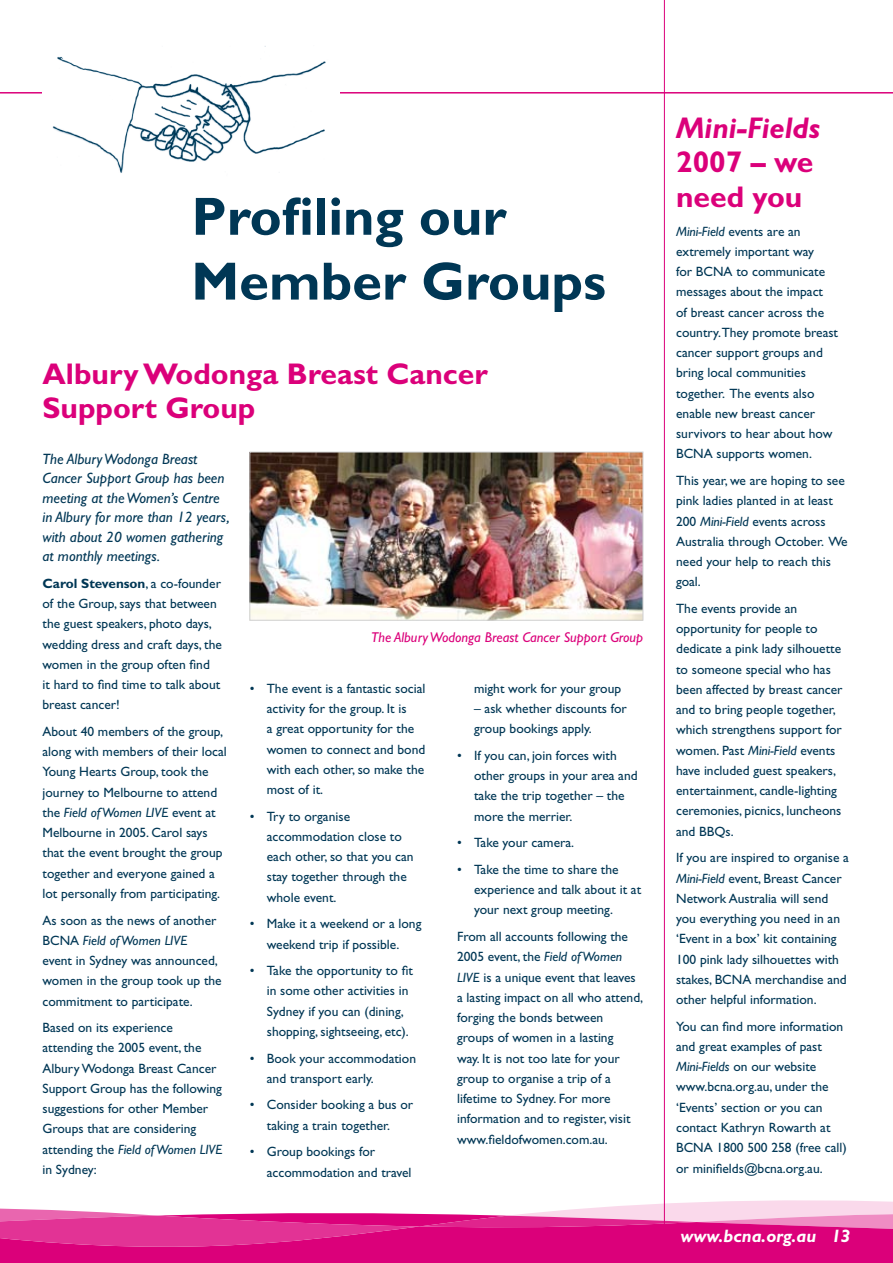
<style>
.page{position:relative;width:893px;height:1263px;background:#fff}
.page>*{position:absolute;margin:0;border:0;box-sizing:border-box;transform-origin:0 0}
.t1{font:700 54px/64.8px "Gill Sans";color:#003755}
.t2{font:700 30px/34.5px "Gill Sans";color:#db007a}
.t3{font:italic 700 30px "Gill Sans";color:#db007a}
.t4{font:italic 700 18px "Gill Sans";color:#fff}
.t5{font:italic 15px/19.5px "Gill Sans";color:#003755}
.t6{font:italic 14.25px "Gill Sans";color:#db007a}
.t7{font:13.5px/20.2px "Gill Sans";color:#003755}
.s1{font-weight:700}
.s2{font-style:italic}
</style>
<div class="page">
<hr style="left:0;top:92px;width:893px;height:2px;background:#db007a">
<svg style="left:0;top:1194px;width:893px;height:69px"></svg>
<img style="left:43px;top:46px;width:297px;height:127px">
<img style="left:252px;top:454px;width:389px;height:164px">
<div style="left:250px;top:452px;width:393px;height:168px;border:1px solid #cfd0d1"></div>
<hr style="left:664px;top:0;width:1px;height:1250px;background:#db007a">
<h1 class="t1" style="left:191px;top:183px;width:416px">Profiling our<br>Member Groups</h1>
<h2 class="t2" style="left:43px;top:356px;width:447px">Albury Wodonga Breast Cancer<br>Support Group</h2>
<p class="t5" style="left:43px;top:449px;width:189px">The Albury Wodonga Breast<br>Cancer Support Group has been meeting at the Women’s Centre in Albury for more than 12 years, with about 20 women gathering at monthly meetings.</p>
<p class="t7" style="left:43px;top:573px;width:181px"><span class="s1">Carol Stevenson</span>, a co-founder of the Group, says that between the guest speakers, photo days, wedding dress and craft days, the women in the group often find<br>it hard to find time to talk about breast cancer!</p>
<p class="t7" style="left:43px;top:721px;width:186px">About 40 members of the group, along with members of their local<br>Young Hearts Group, took the journey to Melbourne to attend the <span class="s2">Field of Women LIVE</span> event at<br>Melbourne in 2005. Carol says that the event brought the group together and everyone gained a lot personally from participating.</p>
<p class="t7" style="left:43px;top:910px;width:181px">As soon as the news of another<br>BCNA <span class="s2">Field of Women LIVE<br></span>event in Sydney was announced, women in the group took up the commitment to participate.</p>
<p class="t7" style="left:43px;top:1017px;width:181px">Based on its experience attending the 2005 event, the<br>Albury Wodonga Breast Cancer<br>Support Group has the following suggestions for other Member<br>Groups that are considering attending the <span class="s2">Field of Women LIVE </span>in Sydney:</p>
<p class="t6" style="left:371px;top:629px;width:273px">The Albury Wodonga Breast Cancer Support Group</p>
<p class="t7" style="left:267px;top:678px;width:160px;text-indent:-17px">• The event is a fantastic social activity for the group. It is<br>a great opportunity for the women to connect and bond with each other, so make the most of it.</p>
<p class="t7" style="left:267px;top:806px;width:148px;text-indent:-17px">• Try to organise accommodation close to each other, so that you can stay together through the whole event.</p>
<p class="t7" style="left:250px;top:913px;width:173px;text-align:center">• Make it a weekend or a long weekend trip if possible.</p>
<p class="t7" style="left:267px;top:960px;width:148px;text-indent:-17px">• Take the opportunity to fit in some other activities in<br>Sydney if you can (dining, shopping, sightseeing, etc).</p>
<p class="t7" style="left:267px;top:1048px;width:151px;text-indent:-17px">• Book your accommodation and transport early.</p>
<p class="t7" style="left:250px;top:1095px;width:165px;text-align:center">• Consider booking a bus or taking a train together.</p>
<p class="t7" style="left:267px;top:1141px;width:146px;text-indent:-17px">• Group bookings for accommodation and travel</p>
<p class="t7" style="left:474px;top:678px;width:149px">might work for your group</p>
<p class="t7" style="left:474px;top:698px;width:154px">– ask whether discounts for group bookings apply.</p>
<p class="t7" style="left:474px;top:745px;width:165px;text-indent:-17px">• If you can, join forces with other groups in your area and take the trip together – the more the merrier.</p>
<p class="t7" style="left:457px;top:832px;width:119px">• Take your camera.</p>
<p class="t7" style="left:474px;top:859px;width:169px;text-indent:-17px">• Take the time to share the experience and talk about it at your next group meeting.</p>
<p class="t7" style="left:457px;top:926px;width:188px">From all accounts following the<br>2005 event, the <span class="s2">Field of Women<br>LIVE</span> is a unique event that leaves a lasting impact on all who attend, forging the bonds between groups of women in a lasting<br>way. It is not too late for your group to organise a trip of a lifetime to Sydney. For more information and to register, visit www.fieldofwomen.com.au.</p>
<h2 class="t3" style="left:676px;top:110px;width:146px">Mini-Fields</h2>
<h2 class="t2" style="left:676px;top:145px;width:139px">2007 – we need you</h2>
<p class="t7" style="left:676px;top:221px;width:163px"><span class="s2">Mini-Field</span> events are an extremely important way<br>for BCNA to communicate messages about the impact<br>of breast cancer across the country.They promote breast cancer support groups and bring local communities together. The events also enable new breast cancer survivors to hear about how<br>BCNA supports women.</p>
<p class="t7" style="left:676px;top:470px;width:173px">This year, we are hoping to see pink ladies planted in at least<br>200 <span class="s2">Mini-Field</span> events across<br>Australia through October. We need your help to reach this goal.</p>
<p class="t7" style="left:676px;top:598px;width:168px">The events provide an opportunity for people to dedicate a pink lady silhouette to someone special who has been affected by breast cancer and to bring people together, which strengthens support for women. Past <span class="s2">Mini-Field</span> events have included guest speakers, entertainment, candle-lighting ceremonies, picnics, luncheons and BBQs.</p>
<p class="t7" style="left:676px;top:848px;width:174px">If you are inspired to organise a<br><span class="s2">Mini-Field</span> event, Breast Cancer<br>Network Australia will send you everything you need in an ‘Event in a box’ kit containing<br>100 pink lady silhouettes with stakes, BCNA merchandise and other helpful information.</p>
<p class="t7" style="left:676px;top:1016px;width:172px">You can find more information and great examples of past<br><span class="s2">Mini-Fields</span> on our website www.bcna.org.au, under the ‘Events’ section or you can contact Kathryn Rowarth at<br>BCNA 1800 500 258 (free call) or minifields@bcna.org.au.</p>
<h3 class="t4" style="left:680px;top:1226px;width:160px">www.bcna.org.au 13</h3>
</div>
